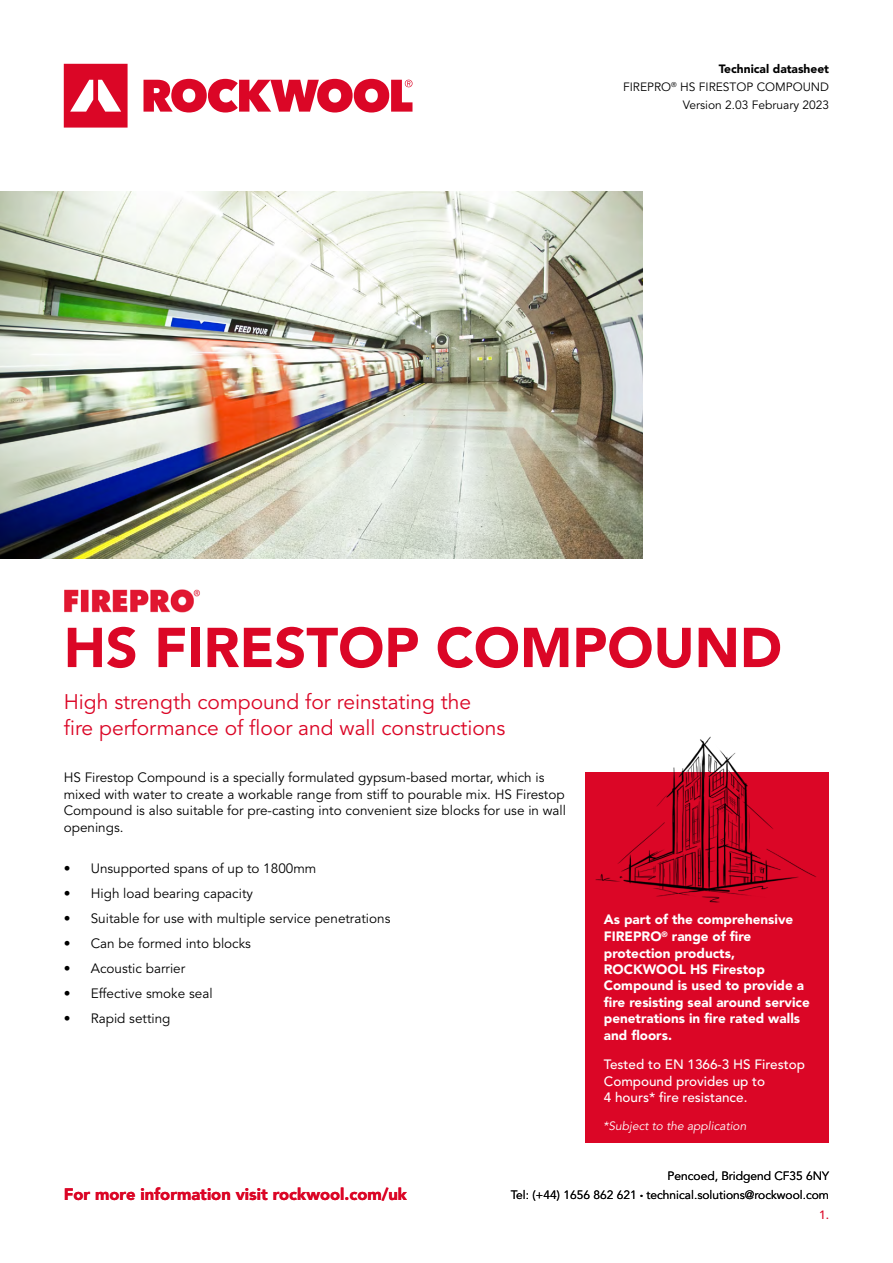
<style>
.page{position:relative;width:893px;height:1263px;background:#fff}
.page>*{position:absolute;margin:0;border:0;box-sizing:border-box;transform-origin:0 0}
.t1{font:900 55.5px "Avenir LT Std";color:#db0626}
.t2{font:21px/25.2px "Avenir LT Std";color:#db0626}
.t3{font:900 16.5px "Avenir LT Std";color:#db0626}
.t4{font:13.5px/16.5px "Avenir LT Std";color:#000}
.t5{font:900 13.5px/16.5px "Avenir LT Std";color:#fff}
.t6{font:500 13.5px/16.5px "Avenir LT Std";color:#fff}
.t7{font:12px/18px "Avenir LT Std";color:#000;text-align:right}
.t8{font:italic 12px "Avenir LT Std";color:#fff}
.t9{font:500 12px "Avenir LT Std";color:#db0626}
.s1{font-weight:900}
.s2{font-size:6px}
</style>
<div class="page">
<img style="left:0;top:192px;width:642px;height:367px">
<svg style="left:64px;top:64px;width:64px;height:64px"></svg>
<svg style="left:144px;top:79px;width:268px;height:34px"></svg>
<img style="left:64px;top:589px;width:136px;height:23px">
<div style="left:585px;top:772px;width:244px;height:371px;background:#db0626"></div>
<img style="left:595px;top:736px;width:221px;height:167px">
<p class="t7" style="left:623px;top:60px;width:208px"><span class="s1">Technical datasheet<br></span>FIREPRO<sup>®</sup> HS FIRESTOP COMPOUND<br>Version 2.03 February 2023</p>
<h1 class="t1" style="left:64px;top:614px;width:720px">HS FIRESTOP COMPOUND</h1>
<h2 class="t2" style="left:64px;top:690px;width:443px">High strength compound for reinstating the fire performance of floor and wall constructions</h2>
<p class="t4" style="left:64px;top:770px;width:504px">HS Firestop Compound is a specially formulated gypsum-based mortar, which is mixed with water to create a workable range from stiff to pourable mix. HS Firestop Compound is also suitable for pre-casting into convenient size blocks for use in wall openings.</p>
<p class="t4" style="left:64px;top:861px;width:254px">• Unsupported spans of up to 1800mm</p>
<p class="t4" style="left:64px;top:886px;width:191px">• High load bearing capacity</p>
<p class="t4" style="left:64px;top:911px;width:328px">• Suitable for use with multiple service penetrations</p>
<p class="t4" style="left:64px;top:936px;width:189px">• Can be formed into blocks</p>
<p class="t4" style="left:64px;top:961px;width:123px">• Acoustic barrier</p>
<p class="t4" style="left:64px;top:986px;width:150px">• Effective smoke seal</p>
<p class="t4" style="left:64px;top:1011px;width:108px">• Rapid setting</p>
<p class="t5" style="left:604px;top:911px;width:208px">As part of the comprehensive<br>FIREPRO<sup>®</sup> range of fire protection products,<br>ROCKWOOL HS Firestop<br>Compound is used to provide a fire resisting seal around service penetrations in fire rated walls and floors.</p>
<p class="t6" style="left:604px;top:1057px;width:203px">Tested to EN 1366-3 HS Firestop<br>Compound provides up to<br>4 hours* fire resistance.</p>
<p class="t3" style="left:64px;top:1184px;width:345px">For more information visit rockwool.com/uk</p>
<p class="t8" style="left:603px;top:1118px;width:145px">*Subject to the application</p>
<p class="t7" style="left:511px;top:1167px;width:320px;line-height:19px">Pencoed, Bridgend CF35 6NY<br>Tel: (+44) 1656 862 621 <span class="s2">•</span> technical.solutions@rockwool.com</p>
<p class="t9" style="left:819px;top:1207px;width:12px">1.</p>
</div>
